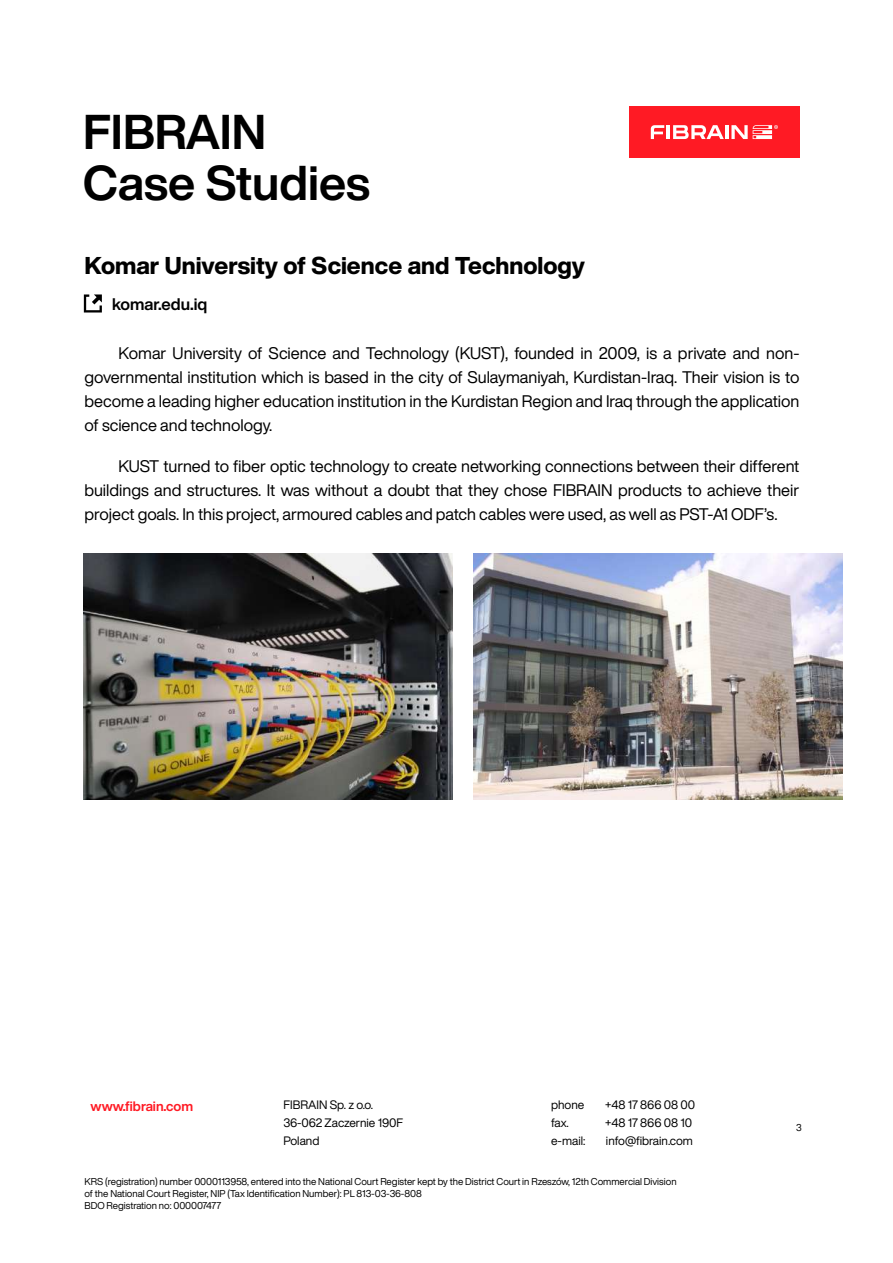
<style>
.page{position:relative;width:893px;height:1263px;background:#fff}
.page>*{position:absolute;margin:0;border:0;box-sizing:border-box;transform-origin:0 0}
.t1{font:700 48px/51px "Helvetica Now Display";color:#000}
.t2{font:800 24px "Helvetica Now Display";color:#000}
.t3{font:16.5px/24px "Helvetica Now Display";color:#000;text-align:justify}
.t4{font:700 16.5px "Helvetica Now Display";color:#000}
.t5{font:700 13.5px "Helvetica Now Display";color:#ff1a24}
.t6{font:12px/18px "Helvetica Now Display";color:#000}
.t7{font:9.75px/11.7px "Helvetica Now Display";color:#000}
</style>
<div class="page">
<div style="left:629px;top:106px;width:170px;height:52px;background:#ff1a24"></div>
<hr style="left:666px;top:125px;width:3px;height:14px;background:#fff">
<svg style="left:673px;top:125px;width:51px;height:14px"></svg>
<hr style="left:725px;top:125px;width:3px;height:14px;background:#fff">
<svg style="left:651px;top:125px;width:13px;height:14px"></svg>
<svg style="left:731px;top:125px;width:47px;height:14px"></svg>
<img style="left:473px;top:553px;width:369px;height:246px">
<img style="left:83px;top:553px;width:369px;height:247px">
<svg style="left:84px;top:294px;width:18px;height:18px"></svg>
<h1 class="t1" style="left:83px;top:106px;width:288px">FIBRAIN<br>Case Studies</h1>
<h2 class="t2" style="left:85px;top:249px;width:502px">Komar University of Science and Technology</h2>
<p class="t4" style="left:112px;top:293px;width:97px">komar.edu.iq</p>
<p class="t3" style="left:85px;top:341px;width:716px;text-indent:34px">Komar University of Science and Technology (KUST), founded in 2009, is a private and non&shy;governmental institution which is based in the city of Sulaymaniyah, Kurdistan-Iraq. Their vision is to become a leading higher education institution in the Kurdistan Region and Iraq through the application of science and technology.</p>
<p class="t3" style="left:85px;top:454px;width:716px;text-indent:34px">KUST turned to fiber optic technology to create networking connections between their different buildings and structures. It was without a doubt that they chose FIBRAIN products to achieve their project goals. In this project, armoured cables and patch cables were used, as well as PST-A1 ODF’s.</p>
<p class="t5" style="left:91px;top:1096px;width:104px">www.fibrain.com</p>
<p class="t6" style="left:283px;top:1096px;width:121px">FIBRAIN Sp. z o.o.<br>36-062 Zaczernie 190F<br>Poland</p>
<p class="t6" style="left:551px;top:1096px;width:35px">phone</p>
<p class="t6" style="left:605px;top:1096px;width:92px">+48 17 866 08 00</p>
<p class="t6" style="left:551px;top:1114px;width:19px">fax.</p>
<p class="t6" style="left:605px;top:1114px;width:89px">+48 17 866 08 10</p>
<p class="t6" style="left:551px;top:1132px;width:36px">e-mail:</p>
<p class="t6" style="left:606px;top:1132px;width:89px">info@fibrain.com</p>
<p class="t7" style="left:85px;top:1176px;width:593px">KRS (registration) number 0000113958, entered into the National Court Register kept by the District Court in Rzeszów, 12th Commercial Division of the National Court Register, NIP (Tax Identification Number): PL 813-03-36-808<br>BDO Registration no: 000007477</p>
<p class="t6" style="left:306px;top:1117px;width:91px">FIBRAIN Sp. z o.o.</p>
<p class="t6" style="left:544px;top:1117px;width:35px">phone</p>
<p class="t6" style="left:598px;top:1117px;width:92px">+48 17 866 08 00</p>
<p class="t6" style="left:544px;top:1135px;width:19px">fax.</p>
<p class="t6" style="left:598px;top:1135px;width:89px">+48 17 866 08 10</p>
<p class="t7" style="left:796px;top:1122px;width:7px">3</p>
</div>
